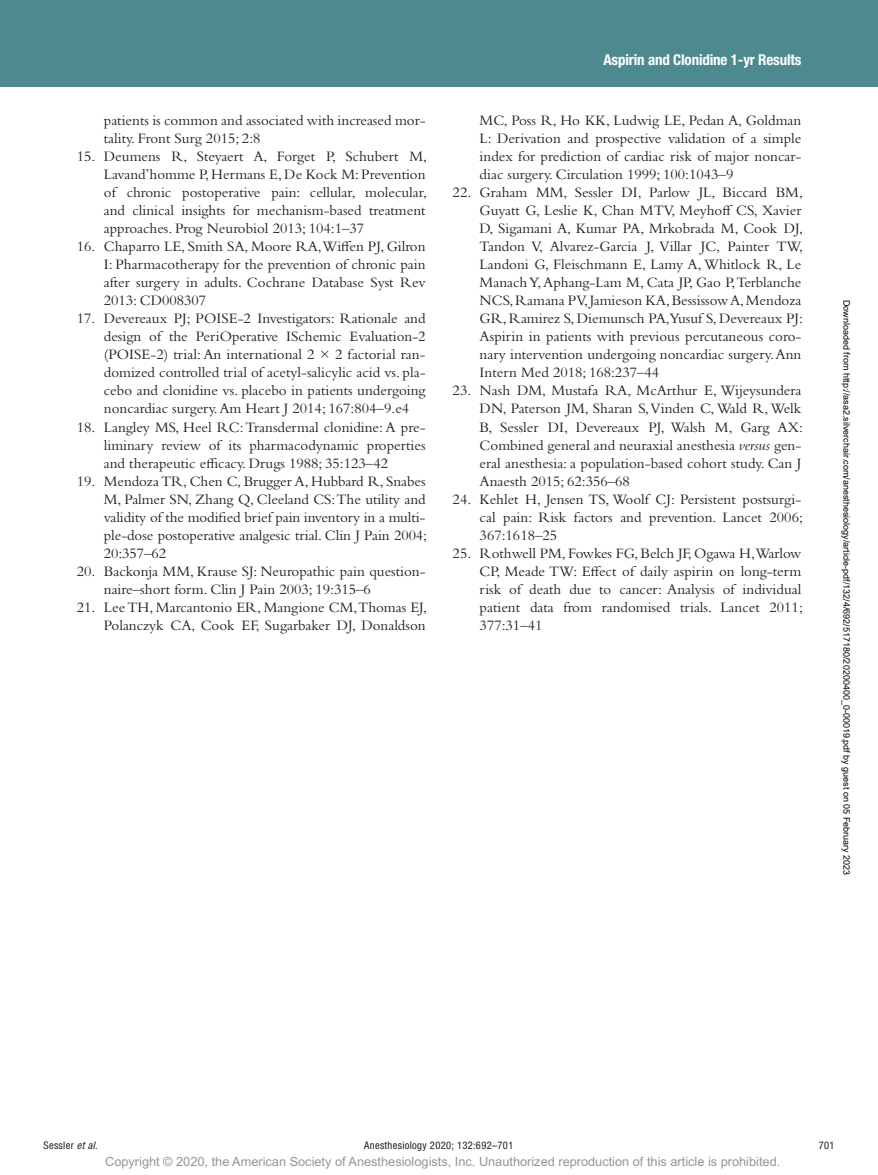
<style>
.page{position:relative;width:878px;height:1175px;background:#fff}
.page>*{position:absolute;margin:0;border:0;box-sizing:border-box;transform-origin:0 0}
.t1{font:15px/18px "Bembo Std";color:#231f20;text-align:justify}
.t2{font:700 condensed 15px "Helvetica Neue LT Std";letter-spacing:-.01em;color:#fff}
.t3{font:12.75px "Arial MT Std";color:#939598}
.t4{font:condensed 10.5px "Helvetica Neue LT Std";letter-spacing:.03em;color:#231f20}
.t5{font:9px "Arial";color:#000}
.s1{font-style:italic}
</style>
<div class="page">
<div style="left:0;top:0;width:878px;height:86px;background:#4d8a90"></div>
<p class="t1" style="left:104px;top:111px;width:323px">patients is common and associated with increased mor&shy;tality. Front Surg 2015; 2:8</p>
<p class="t1" style="left:104px;top:147px;width:325px;text-indent:-27px">15. Deumens R, Steyaert A, Forget P, Schubert M, Lavand’homme P, Hermans E, De Kock M: Prevention of chronic postoperative pain: cellular, molecular, and clinical insights for mechanism-based treatment approaches. Prog Neurobiol 2013; 104:1–37</p>
<p class="t1" style="left:104px;top:237px;width:323px;text-indent:-27px">16. Chaparro LE, Smith SA, Moore RA,Wiffen PJ, Gilron I: Pharmacotherapy for the prevention of chronic pain after surgery in adults. Cochrane Database Syst Rev 2013: CD008307</p>
<p class="t1" style="left:104px;top:309px;width:323px;text-indent:-27px">17. Devereaux PJ; POISE-2 Investigators: Rationale and design of the PeriOperative ISchemic Evaluation-2 (POISE-2) trial: An international 2 × 2 factorial ran&shy;domized controlled trial of acetyl-salicylic acid vs. pla&shy;cebo and clonidine vs. placebo in patients undergoing noncardiac surgery. Am Heart J 2014; 167:804–9.e4</p>
<p class="t1" style="left:104px;top:417px;width:323px;text-indent:-27px">18. Langley MS, Heel RC: Transdermal clonidine: A pre&shy;liminary review of its pharmacodynamic properties and therapeutic efficacy. Drugs 1988; 35:123–42</p>
<p class="t1" style="left:104px;top:471px;width:325px;text-indent:-27px">19. Mendoza TR, Chen C, Brugger A, Hubbard R, Snabes M, Palmer SN, Zhang Q, Cleeland CS: The utility and validity of the modified brief pain inventory in a multi&shy;ple-dose postoperative analgesic trial. Clin J Pain 2004; 20:357–62</p>
<p class="t1" style="left:104px;top:562px;width:323px;text-indent:-27px">20. Backonja MM, Krause SJ: Neuropathic pain question&shy;naire–short form. Clin J Pain 2003; 19:315–6</p>
<p class="t1" style="left:77px;top:598px;width:352px;text-align:right">21. Lee TH, Marcantonio ER, Mangione CM,Thomas EJ,<br>Polanczyk CA, Cook EF, Sugarbaker DJ, Donaldson</p>
<p class="t2" style="left:603px;top:51px;width:199px">Aspirin and Clonidine 1-yr Results</p>
<p class="t1" style="left:479px;top:111px;width:323px">MC, Poss R, Ho KK, Ludwig LE, Pedan A, Goldman L: Derivation and prospective validation of a simple index for prediction of cardiac risk of major noncar&shy;diac surgery. Circulation 1999; 100:1043–9</p>
<p class="t1" style="left:479px;top:183px;width:325px;text-indent:-27px">22. Graham MM, Sessler DI, Parlow JL, Biccard BM, Guyatt G, Leslie K, Chan MTV, Meyhoff CS, Xavier D, Sigamani A, Kumar PA, Mrkobrada M, Cook DJ, Tandon V, Alvarez-Garcia J, Villar JC, Painter TW, Landoni G, Fleischmann E, Lamy A, Whitlock R, Le Manach Y, Aphang-Lam M, Cata JP, Gao P, Terblanche NCS, Ramana PV, Jamieson KA, Bessissow A, Mendoza GR, Ramirez S, Diemunsch PA,Yusuf S, Devereaux PJ:<br>Aspirin in patients with previous percutaneous coro&shy;nary intervention undergoing noncardiac surgery. Ann Intern Med 2018; 168:237–44</p>
<p class="t1" style="left:479px;top:381px;width:325px;text-indent:-27px">23. Nash DM, Mustafa RA, McArthur E, Wijeysundera DN, Paterson JM, Sharan S, Vinden C, Wald R, Welk B, Sessler DI, Devereaux PJ, Walsh M, Garg AX:<br>Combined general and neuraxial anesthesia <span class="s1">versus</span> gen&shy;eral anesthesia: a population-based cohort study. Can J Anaesth 2015; 62:356–68</p>
<p class="t1" style="left:479px;top:489px;width:325px;text-indent:-27px">24. Kehlet H, Jensen TS, Woolf CJ: Persistent postsurgi&shy;cal pain: Risk factors and prevention. Lancet 2006; 367:1618–25</p>
<p class="t1" style="left:479px;top:544px;width:325px;text-indent:-27px">25. Rothwell PM, Fowkes FG, Belch JF, Ogawa H,Warlow CP, Meade TW: Effect of daily aspirin on long-term risk of death due to cancer: Analysis of individual patient data from randomised trials. Lancet 2011; 377:31–41</p>
<p class="t5" style="left:850px;top:300px;width:577px;rotate:90deg">Downloaded from http://asa2.silverchair.com/anesthesiology/article-pdf/132/4/692/517180/20200400_0-00019.pdf by guest on 05 February 2023</p>
<p class="t4" style="left:44px;top:1139px;width:56px">Sessler <span class="s1">et al.</span></p>
<p class="t4" style="left:364px;top:1139px;width:151px">Anesthesiology 2020; 132:692–701</p>
<p class="t4" style="left:818px;top:1139px;width:17px">701</p>
<p class="t3" style="left:105px;top:1154px;width:676px">Copyright © 2020, the American Society of Anesthesiologists, Inc. Unauthorized reproduction of this article is prohibited.</p>
</div>
